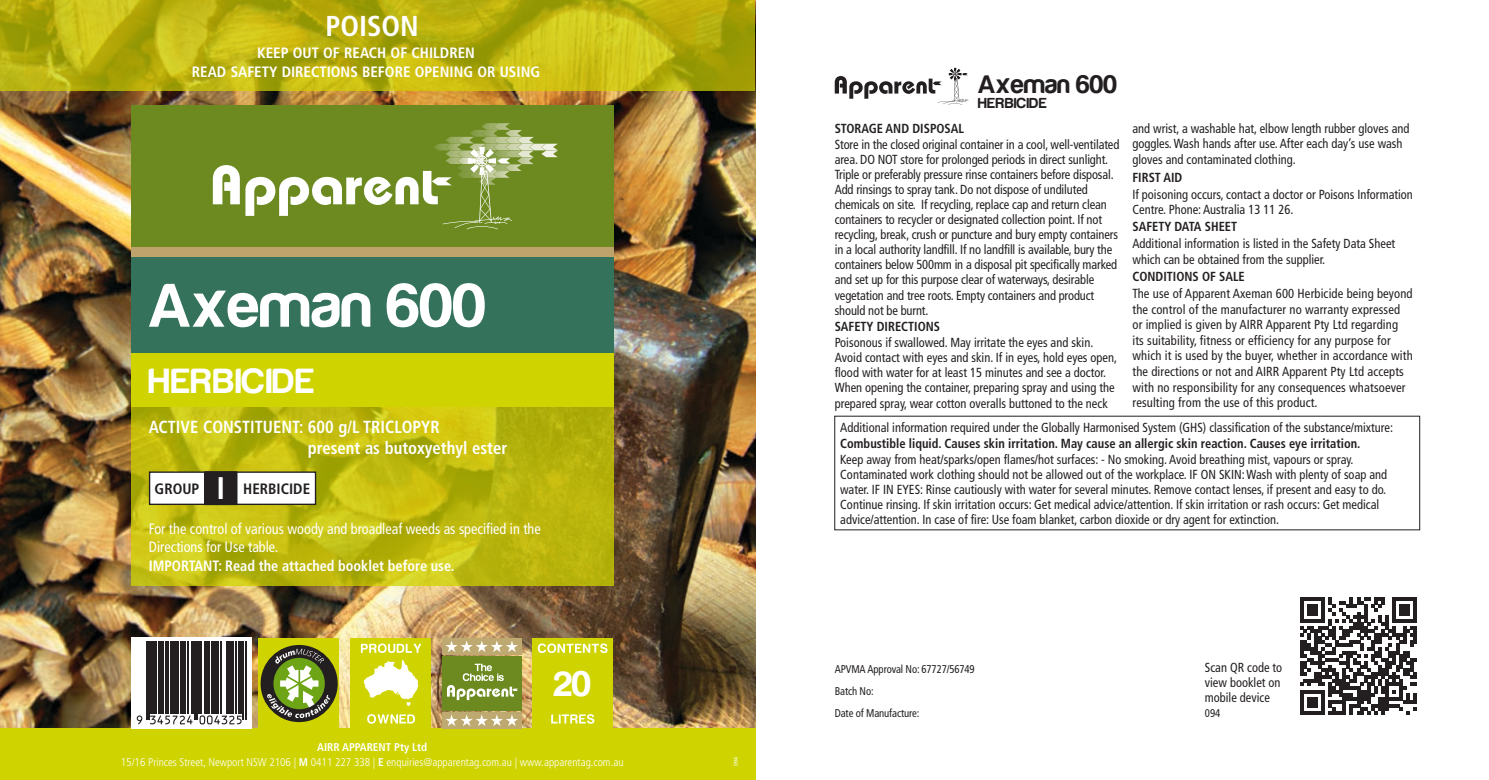
<style>
.page{position:relative;width:1489px;height:780px;background:#fff}
.page>*{position:absolute;margin:0;border:0;box-sizing:border-box;transform-origin:0 0}
.t1{font:63.75px "Harabara";letter-spacing:.01em;color:#fff}
.t2{font:36.75px "Harabara";color:#fff}
.t3{font:36.25px "Harabara";letter-spacing:.035em;color:#fff}
.t4{font:700 condensed 31.25px "Frutiger";color:#fff}
.t5{font:700 condensed 28.75px "Frutiger";color:#fff}
.t6{font:26.25px "Harabara";letter-spacing:.01em;color:#231f20}
.t7{font:700 condensed 17.5px/21.1px "Frutiger";color:#fff;scale:.95 1}
.t8{font:condensed 15px/18px "Frutiger";color:#fff;scale:.95 1}
.t9{font:700 condensed 15px/18.1px "Frutiger";color:#fff;text-align:center}
.t10{font:700 condensed 15px "Frutiger";color:#fff;scale:.95 1}
.t11{font:700 condensed 15px "Frutiger";color:#231f20}
.t12{font:15px "Harabara";letter-spacing:.035em;color:#231f20}
.t13{font:condensed 13.12px/15px "Frutiger";color:#231f20;scale:.95 1}
.t14{font:condensed 13.12px/15.6px "Frutiger";color:#231f20;scale:.96 1}
.t15{font:700 condensed 13.12px "Frutiger";color:#231f20;scale:.95 1}
.t16{font:300 condensed 11.25px/14.5px "Frutiger";color:#fff;text-align:center}
.t17{font:condensed 11.25px/22px "Frutiger";letter-spacing:-.01em;color:#231f20;scale:.95 1}
.t18{font:5.5px "Frutiger";color:#fff;scale:.95 1}
.s1{font-stretch:normal}
.s2{font-weight:700}
</style>
<div class="page">
<img style="left:0;top:91px;width:755px;height:637px">
<svg style="left:0;top:0;width:755px;height:91px;background:#b9b10f"></svg>
<div style="left:131px;top:105px;width:482px;height:142px;background:#6c8a1f"></div>
<svg style="left:213px;top:123px;width:345px;height:106px"></svg>
<div style="left:131px;top:247px;width:482px;height:10px;background:#bea36d"></div>
<div style="left:131px;top:257px;width:482px;height:96px;background:#34725b"></div>
<div style="left:131px;top:353px;width:482px;height:53px;background:#cfd400"></div>
<svg style="left:131px;top:406px;width:482px;height:179px;background:#beb90f"></svg>
<div style="left:0;top:728px;width:755px;height:52px;background:#cfd400"></div>
<div style="left:350px;top:637px;width:81px;height:91px;background:#cfd400"></div>
<svg style="left:364px;top:659px;width:54px;height:47px"></svg>
<svg style="left:361px;top:643px;width:60px;height:10px"></svg>
<svg style="left:367px;top:714px;width:48px;height:9px"></svg>
<div style="left:532px;top:637px;width:81px;height:91px;background:#cfd400"></div>
<svg style="left:538px;top:643px;width:69px;height:10px"></svg>
<svg style="left:551px;top:714px;width:43px;height:9px"></svg>
<div style="left:442px;top:656px;width:79px;height:54px;background:#6c8a1f"></div>
<div style="left:442px;top:712px;width:79px;height:16px;background:#beaa70"></div>
<div style="left:442px;top:638px;width:79px;height:16px;background:#beaa70"></div>
<svg style="left:445px;top:641px;width:73px;height:11px"></svg>
<svg style="left:445px;top:714px;width:73px;height:12px"></svg>
<svg style="left:447px;top:663px;width:71px;height:37px"></svg>
<div style="left:258px;top:637px;width:81px;height:91px;background:#cfd400"></div>
<div style="left:260px;top:645px;width:78px;height:77px;background:#231f20;border-radius:50%"></div>
<svg style="left:267px;top:648px;width:63px;height:70px"></svg>
<svg style="left:834px;top:68px;width:134px;height:37px"></svg>
<div style="left:150px;top:472px;width:165px;height:32px;background:#fff"></div>
<div style="left:149px;top:471px;width:167px;height:34px;border:1px solid #231f20"></div>
<div style="left:205px;top:472px;width:32px;height:32px;background:#231f20"></div>
<div style="left:204px;top:471px;width:33px;height:34px;border:1px solid #231f20"></div>
<svg style="left:131px;top:637px;width:121px;height:91px"></svg>
<svg style="left:137px;top:715px;width:5px;height:9px"></svg>
<hr style="left:146px;top:641px;width:1px;height:78px;background:#231f20">
<hr style="left:148px;top:641px;width:1px;height:78px;background:#231f20">
<hr style="left:150px;top:641px;width:4px;height:73px;background:#231f20">
<hr style="left:155px;top:641px;width:2px;height:73px;background:#231f20">
<hr style="left:159px;top:641px;width:3px;height:73px;background:#231f20">
<hr style="left:163px;top:641px;width:1px;height:73px;background:#231f20">
<hr style="left:165px;top:641px;width:3px;height:73px;background:#231f20">
<hr style="left:170px;top:641px;width:1px;height:73px;background:#231f20">
<hr style="left:172px;top:641px;width:3px;height:73px;background:#231f20">
<hr style="left:176px;top:641px;width:3px;height:73px;background:#231f20">
<hr style="left:181px;top:641px;width:2px;height:73px;background:#231f20">
<hr style="left:184px;top:641px;width:2px;height:73px;background:#231f20">
<svg style="left:150px;top:715px;width:42px;height:9px"></svg>
<hr style="left:187px;top:641px;width:1px;height:73px;background:#231f20">
<hr style="left:191px;top:641px;width:2px;height:73px;background:#231f20">
<hr style="left:194px;top:641px;width:1px;height:78px;background:#231f20">
<hr style="left:197px;top:641px;width:1px;height:78px;background:#231f20">
<hr style="left:199px;top:641px;width:3px;height:73px;background:#231f20">
<hr style="left:204px;top:641px;width:1px;height:73px;background:#231f20">
<hr style="left:206px;top:641px;width:3px;height:73px;background:#231f20">
<hr style="left:211px;top:641px;width:1px;height:73px;background:#231f20">
<hr style="left:213px;top:641px;width:1px;height:73px;background:#231f20">
<hr style="left:215px;top:641px;width:4px;height:73px;background:#231f20">
<hr style="left:221px;top:641px;width:1px;height:73px;background:#231f20">
<hr style="left:226px;top:641px;width:1px;height:73px;background:#231f20">
<hr style="left:228px;top:641px;width:2px;height:73px;background:#231f20">
<hr style="left:231px;top:641px;width:2px;height:73px;background:#231f20">
<svg style="left:199px;top:715px;width:43px;height:9px"></svg>
<hr style="left:235px;top:641px;width:1px;height:73px;background:#231f20">
<hr style="left:239px;top:641px;width:3px;height:73px;background:#231f20">
<hr style="left:243px;top:641px;width:1px;height:78px;background:#231f20">
<hr style="left:245px;top:641px;width:1px;height:78px;background:#231f20">
<svg style="left:1300px;top:597px;width:116px;height:117px"></svg>
<h3 class="t5" style="left:325px;top:9px;width:95px">POISON</h3>
<p class="t9" style="left:192px;top:44px;width:350px">KEEP OUT OF REACH OF CHILDREN<br>READ SAFETY DIRECTIONS BEFORE OPENING OR USING</p>
<h1 class="t1" style="left:149px;top:272px;width:339px">Axeman 600</h1>
<h3 class="t3" style="left:149px;top:361px;width:167px">HERBICIDE</h3>
<h3 class="t7" style="left:308px;top:416px;width:211px;text-indent:-159px">ACTIVE CONSTITUENT: 600 g/L TRICLOPYR<br>present as butoxyethyl ester</h3>
<h3 class="t4" style="left:216px;top:469px;width:10px">I</h3>
<p class="t11" style="left:155px;top:479px;width:46px">GROUP</p>
<p class="t11" style="left:243px;top:479px;width:68px">HERBICIDE</p>
<p class="t8" style="left:149px;top:519px;width:414px">For the control of various woody and broadleaf weeds as specified in the<br>Directions for Use table.</p>
<p class="t10" style="left:149px;top:557px;width:323px"><span class="s1">I</span>MPORTANT: Read the attached booklet before use.</p>
<h3 class="t6" style="left:978px;top:70px;width:140px">Axeman 600</h3>
<p class="t12" style="left:978px;top:95px;width:70px">HERBICIDE</p>
<p class="t13" style="left:1132px;top:120px;width:293px;line-height:15.6px">and wrist, a washable hat, elbow length rubber gloves and goggles. Wash hands after use. After each day’s use wash gloves and contaminated clothing.</p>
<p class="t15" style="left:1132px;top:169px;width:54px">FIRST AID</p>
<p class="t13" style="left:1132px;top:186px;width:297px;line-height:15.6px">If poisoning occurs, contact a doctor or Poisons Information<br>Centre. Phone: Australia 13 11 26.</p>
<p class="t15" style="left:1132px;top:219px;width:112px">SAFETY DATA SHEET</p>
<p class="t13" style="left:1132px;top:236px;width:278px;line-height:15.6px">Additional information is listed in the Safety Data Sheet which can be obtained from the supplier.</p>
<p class="t15" style="left:1132px;top:268px;width:120px">CONDITIONS OF SALE</p>
<p class="t14" style="left:1132px;top:285px;width:293px">The use of Apparent Axeman 600 Herbicide being beyond the control of the manufacturer no warranty expressed or implied is given by AIRR Apparent Pty Ltd regarding its suitability, fitness or efficiency for any purpose for which it is used by the buyer, whether in accordance with the directions or not and AIRR Apparent Pty Ltd accepts with no responsibility for any consequences whatsoever resulting from the use of this product.</p>
<p class="t13" style="left:840px;top:419px;width:583px">Additional information required under the Globally Harmonised System (GHS) classification of the substance/mixture:</p>
<p class="t15" style="left:840px;top:435px;width:549px">Combustible liquid. Causes skin irritation. May cause an allergic skin reaction. Causes eye irritation.</p>
<p class="t13" style="left:840px;top:452px;width:577px">Keep away from heat/sparks/open flames/hot surfaces: - No smoking. Avoid breathing mist, vapours or spray.<br>Contaminated work clothing should not be allowed out of the workplace. IF ON SKIN: Wash with plenty of soap and water. IF IN EYES: Rinse cautiously with water for several minutes. Remove contact lenses, if present and easy to do.<br>Continue rinsing. If skin irritation occurs: Get medical advice/attention. If skin irritation or rash occurs: Get medical advice/attention. In case of fire: Use foam blanket, carbon dioxide or dry agent for extinction.</p>
<p class="t15" style="left:834px;top:120px;width:137px">STORAGE AND DISPOSAL</p>
<p class="t13" style="left:834px;top:137px;width:301px">Store in the closed original container in a cool, well-ventilated area. DO NOT store for prolonged periods in direct sunlight.<br>Triple or preferably pressure rinse containers before disposal.<br>Add rinsings to spray tank. Do not dispose of undiluted chemicals on site. If recycling, replace cap and return clean containers to recycler or designated collection point. If not recycling, break, crush or puncture and bury empty containers in a local authority landfill. If no landfill is available, bury the containers below 500mm in a disposal pit specifically marked and set up for this purpose clear of waterways, desirable vegetation and tree roots. Empty containers and product should not be burnt.</p>
<p class="t15" style="left:834px;top:318px;width:112px">SAFETY DIRECTIONS</p>
<p class="t13" style="left:834px;top:335px;width:299px">Poisonous if swallowed. May irritate the eyes and skin.<br>Avoid contact with eyes and skin. If in eyes, hold eyes open, flood with water for at least 15 minutes and see a doctor.<br>When opening the container, preparing spray and using the prepared spray, wear cotton overalls buttoned to the neck</p>
<h2 class="t2" style="left:554px;top:665px;width:39px">20</h2>
<p class="t17" style="left:834px;top:658px;width:149px">APVMA Approval No: 67727/56749<br>Batch No:<br>Date of Manufacture:</p>
<p class="t13" style="left:1204px;top:659px;width:83px">Scan QR code to view booklet on mobile device</p>
<p class="t17" style="left:1204px;top:702px;width:18px">094</p>
<p class="t16" style="left:121px;top:740px;width:504px"><span class="s2">AIRR APPARENT Pty Ltd<br></span>15/16 Princes Street, Newport NSW 2106 | <span class="s2">M</span> 0411 227 338 | <span class="s2">E</span> enquiries@apparentag.com.au | www.apparentag.com.au</p>
<p class="t18" style="left:732px;top:765px;width:11px;rotate:-90deg">094</p>
</div>
